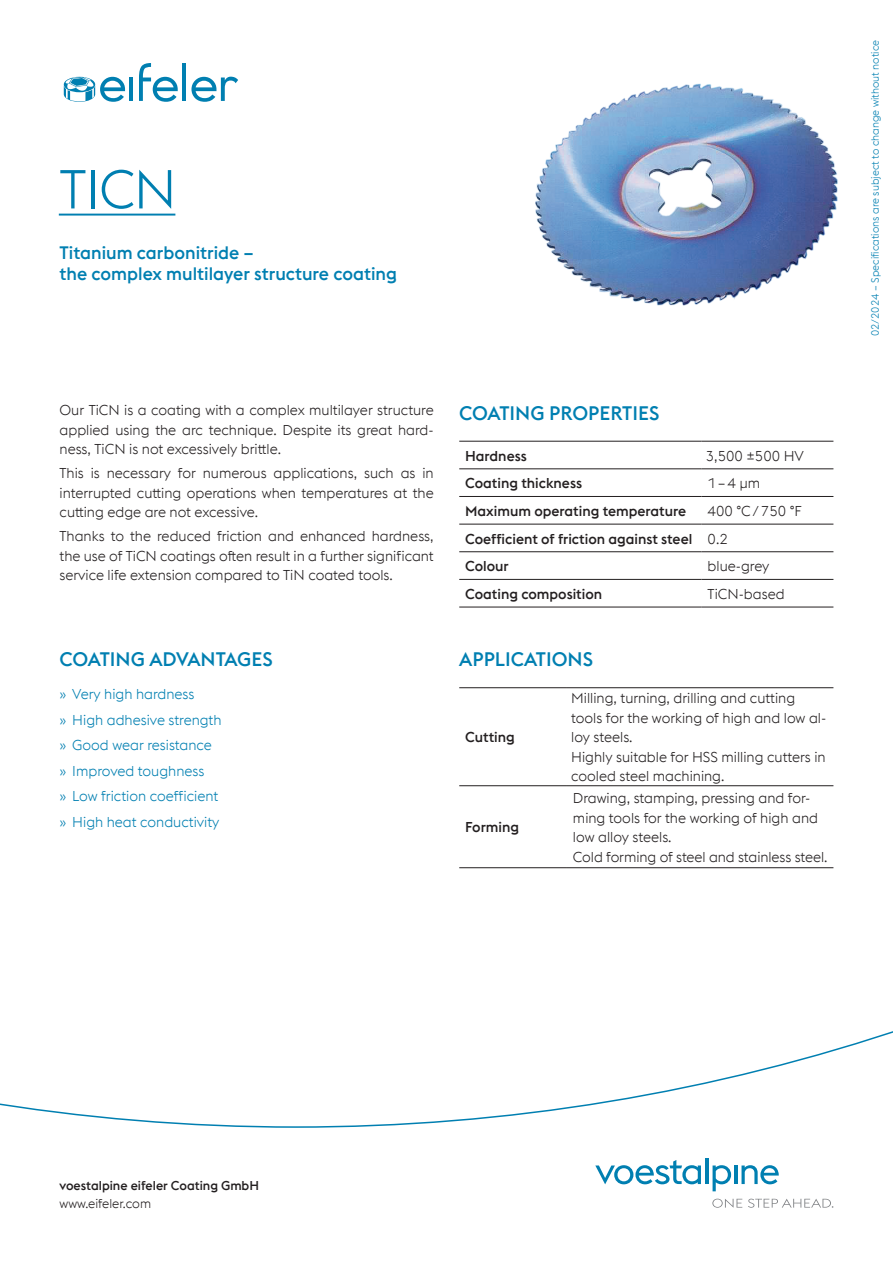
<style>
.page{position:relative;width:893px;height:1263px;background:#fff}
.page>*{position:absolute;margin:0;border:0;box-sizing:border-box;transform-origin:0 0}
.Headline_blau_36pt{font:300 54px "voestalpine";color:#007fb1}
.Zwischentitel{font:500 19.5px "voestalpine";color:#007fb1}
.Subline_blau{font:500 18px "voestalpine";color:#007fb1}
.Copytext_schwarz{font:300 14.25px/19.5px "voestalpine";color:#231f20;text-align:justify}
.Tabelle{font:300 14.25px/19.5px "voestalpine";color:#231f20}
.Tabelle_Header{font:500 14.25px "voestalpine";color:#231f20}
.t1{font:300 14.25px "voestalpine";color:#007fb1}
.t2{font:500 12.75px "voestalpine";color:#231f20}
.t3{font:300 12.75px "voestalpine";color:#231f20}
.t4{font:300 10.5px "voestalpine";color:#007fb1}
</style>
<div class="page">
<img style="left:536px;top:83px;width:302px;height:223px">
<hr style="left:129px;top:78px;width:4px;height:23px;background:#007fb1">
<svg style="left:139px;top:63px;width:39px;height:39px"></svg>
<hr style="left:182px;top:64px;width:4px;height:37px;background:#007fb1">
<svg style="left:191px;top:77px;width:47px;height:25px"></svg>
<svg style="left:64px;top:77px;width:61px;height:25px"></svg>
<hr style="left:59px;top:214px;width:116px;height:2px;background:#007fb1">
<hr style="left:459px;top:785px;width:108px;height:1px;background:#231f20">
<hr style="left:567px;top:785px;width:266px;height:1px;background:#231f20">
<hr style="left:459px;top:867px;width:108px;height:1px;background:#231f20">
<hr style="left:567px;top:867px;width:266px;height:1px;background:#231f20">
<hr style="left:459px;top:687px;width:108px;height:1px;background:#231f20">
<hr style="left:567px;top:687px;width:266px;height:1px;background:#231f20">
<hr style="left:459px;top:496px;width:243px;height:1px;background:#231f20">
<hr style="left:702px;top:496px;width:131px;height:1px;background:#231f20">
<hr style="left:459px;top:524px;width:243px;height:1px;background:#231f20">
<hr style="left:702px;top:524px;width:131px;height:1px;background:#231f20">
<hr style="left:459px;top:551px;width:243px;height:1px;background:#231f20">
<hr style="left:702px;top:551px;width:131px;height:1px;background:#231f20">
<hr style="left:459px;top:579px;width:243px;height:1px;background:#231f20">
<hr style="left:702px;top:579px;width:131px;height:1px;background:#231f20">
<hr style="left:459px;top:607px;width:243px;height:1px;background:#231f20">
<hr style="left:702px;top:607px;width:131px;height:1px;background:#231f20">
<hr style="left:459px;top:441px;width:243px;height:1px;background:#231f20">
<hr style="left:702px;top:441px;width:131px;height:1px;background:#231f20">
<hr style="left:459px;top:469px;width:243px;height:1px;background:#231f20">
<hr style="left:702px;top:469px;width:131px;height:1px;background:#231f20">
<svg style="left:0;top:1031px;width:893px;height:97px"></svg>
<svg style="left:595px;top:1160px;width:106px;height:24px"></svg>
<hr style="left:705px;top:1158px;width:3px;height:26px;background:#007fb1">
<svg style="left:713px;top:1165px;width:18px;height:26px"></svg>
<hr style="left:734px;top:1165px;width:3px;height:19px;background:#007fb1">
<svg style="left:741px;top:1165px;width:38px;height:19px"></svg>
<svg style="left:712px;top:1199px;width:30px;height:9px"></svg>
<svg style="left:748px;top:1199px;width:85px;height:9px"></svg>
<p class="Headline_blau_36pt" style="left:60px;top:158px;width:119px">TICN</p>
<p class="Subline_blau" style="left:60px;top:242px;width:196px">Titanium carbonitride –</p>
<p class="Subline_blau" style="left:60px;top:263px;width:339px">the complex multilayer structure coating</p>
<p class="Copytext_schwarz" style="left:60px;top:401px;width:376px">Our TiCN is a coating with a complex multilayer structure applied using the arc technique. Despite its great hard&shy;ness, TiCN is not excessively brittle.</p>
<p class="Copytext_schwarz" style="left:60px;top:463px;width:376px">This is necessary for numerous applications, such as in interrupted cutting operations when temperatures at the cutting edge are not excessive.</p>
<p class="Copytext_schwarz" style="left:60px;top:526px;width:376px">Thanks to the reduced friction and enhanced hardness, the use of TiCN coatings often result in a further significant service life extension compared to TiN coated tools.</p>
<p class="Zwischentitel" style="left:60px;top:647px;width:215px">COATING ADVANTAGES</p>
<p class="t1" style="left:60px;top:686px;width:136px">» Very high hardness</p>
<p class="t1" style="left:60px;top:711px;width:164px">» High adhesive strength</p>
<p class="t1" style="left:60px;top:737px;width:154px">» Good wear resistance</p>
<p class="t1" style="left:60px;top:763px;width:146px">» Improved toughness</p>
<p class="t1" style="left:60px;top:788px;width:160px">» Low friction coefficient</p>
<p class="t1" style="left:60px;top:814px;width:161px">» High heat conductivity</p>
<p class="Zwischentitel" style="left:459px;top:401px;width:202px">COATING PROPERTIES</p>
<p class="Tabelle_Header" style="left:465px;top:447px;width:63px">Hardness</p>
<p class="Tabelle" style="left:706px;top:446px;width:100px">3,500 ±500 HV</p>
<p class="Tabelle_Header" style="left:465px;top:475px;width:118px">Coating thickness</p>
<p class="Tabelle" style="left:708px;top:474px;width:54px">1–4 µm</p>
<p class="Tabelle_Header" style="left:465px;top:502px;width:222px">Maximum operating temperature</p>
<p class="Tabelle" style="left:708px;top:501px;width:96px">400 °C/750 °F</p>
<p class="Tabelle_Header" style="left:465px;top:530px;width:229px">Coefficient of friction against steel</p>
<p class="Tabelle" style="left:708px;top:529px;width:22px">0.2</p>
<p class="Tabelle_Header" style="left:465px;top:558px;width:45px">Colour</p>
<p class="Tabelle" style="left:708px;top:557px;width:63px">blue-grey</p>
<p class="Tabelle_Header" style="left:465px;top:585px;width:138px">Coating composition</p>
<p class="Tabelle" style="left:708px;top:584px;width:78px">TiCN-based</p>
<p class="Zwischentitel" style="left:459px;top:647px;width:135px">APPLICATIONS</p>
<p class="Tabelle_Header" style="left:465px;top:729px;width:51px">Cutting</p>
<p class="Tabelle_Header" style="left:465px;top:819px;width:55px">Forming</p>
<p class="Tabelle" style="left:571px;top:689px;width:257px">Milling, turning, drilling and cutting tools for the working of high and low al&shy;loy steels.</p>
<p class="Tabelle" style="left:571px;top:747px;width:256px">Highly suitable for HSS milling cutters in cooled steel machining.</p>
<p class="Tabelle" style="left:573px;top:788px;width:247px">Drawing, stamping, pressing and for&shy;ming tools for the working of high and low alloy steels.</p>
<p class="Tabelle" style="left:573px;top:847px;width:256px">Cold forming of steel and stainless steel.</p>
<p class="t4" style="left:869px;top:336px;width:297px;rotate:-90deg">02/2024 – Specifications are subject to change without notice</p>
<p class="t2" style="left:60px;top:1177px;width:201px">voestalpine eifeler Coating GmbH</p>
<p class="t3" style="left:60px;top:1196px;width:93px">www.eifeler.com</p>
</div>
